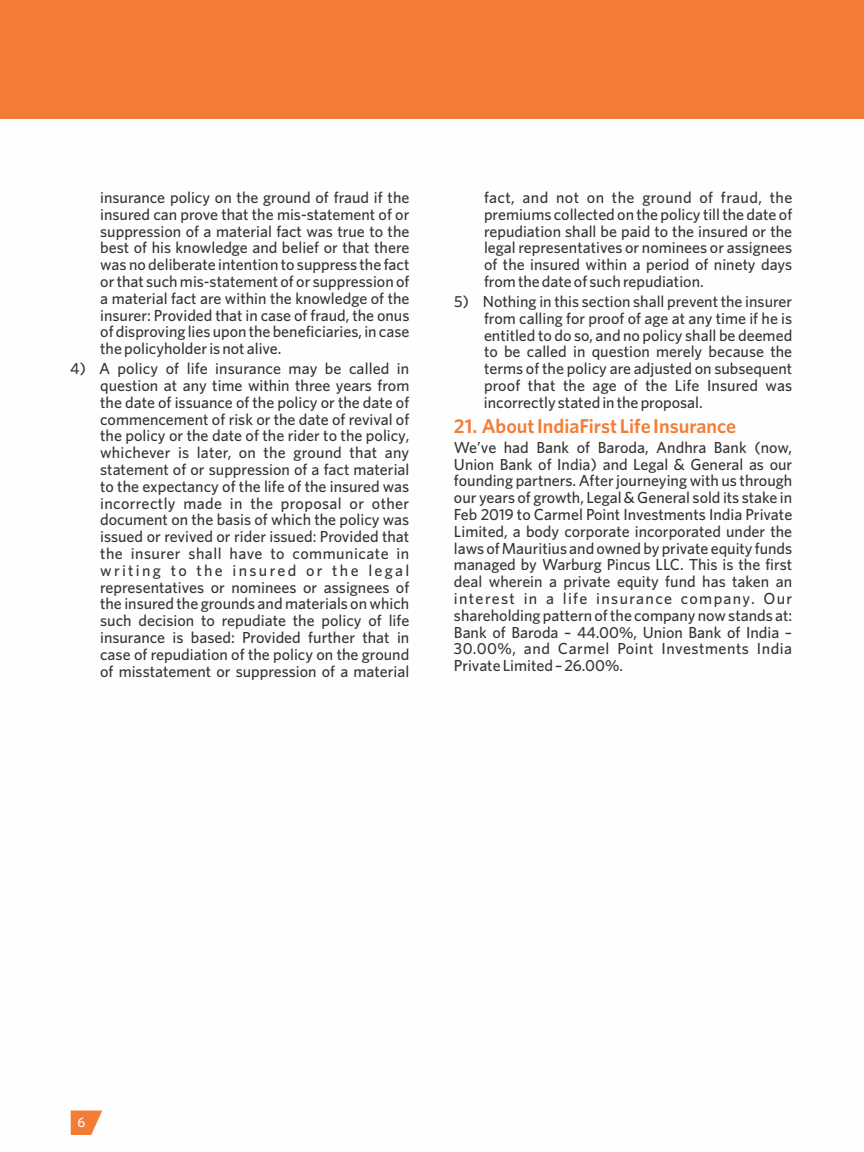
<style>
.page{position:relative;width:864px;height:1152px;background:#fff}
.page>*{position:absolute;margin:0;border:0;box-sizing:border-box;transform-origin:0 0}
.t1{font:600 20px "Whitney";color:#f47d35}
.t2{font:500 16px/16.8px "Whitney";color:#373435;text-align:justify}
.t3{font:500 14px "Whitney";color:#fefefe}
</style>
<div class="page">
<div style="left:0;top:0;width:864px;height:119px;background:#f47d35"></div>
<svg style="left:71px;top:1111px;width:31px;height:24px"></svg>
<p class="t2" style="left:100px;top:190px;width:311px">insurance policy on the ground of fraud if the insured can prove that the mis-statement of or suppression of a material fact was true to the best of his knowledge and belief or that there was no deliberate intention to suppress the fact or that such mis-statement of or suppression of a material fact are within the knowledge of the insurer: Provided that in case of fraud, the onus of disproving lies upon the beneficiaries, in case the policyholder is not alive.</p>
<p class="t2" style="left:100px;top:362px;width:311px;text-indent:-30px">4) A policy of life insurance may be called in question at any time within three years from the date of issuance of the policy or the date of commencement of risk or the date of revival of the policy or the date of the rider to the policy, whichever is later, on the ground that any statement of or suppression of a fact material to the expectancy of the life of the insured was incorrectly made in the proposal or other document on the basis of which the policy was issued or revived or rider issued: Provided that the insurer shall have to communicate in writing to the insured or the legal representatives or nominees or assignees of the insured the grounds and materials on which such decision to repudiate the policy of life insurance is based: Provided further that in case of repudiation of the policy on the ground of misstatement or suppression of a material</p>
<p class="t2" style="left:484px;top:190px;width:310px">fact, and not on the ground of fraud, the premiums collected on the policy till the date of repudiation shall be paid to the insured or the legal representatives or nominees or assignees of the insured within a period of ninety days from the date of such repudiation.</p>
<p class="t2" style="left:484px;top:294px;width:310px;text-indent:-30px">5) Nothing in this section shall prevent the insurer from calling for proof of age at any time if he is entitled to do so, and no policy shall be deemed to be called in question merely because the terms of the policy are adjusted on subsequent proof that the age of the Life Insured was incorrectly stated in the proposal.</p>
<p class="t1" style="left:454px;top:418px;width:284px">21. About IndiaFirst Life Insurance</p>
<p class="t2" style="left:454px;top:440px;width:340px">We’ve had Bank of Baroda, Andhra Bank (now, Union Bank of India) and Legal &amp; General as our founding partners. After journeying with us through our years of growth, Legal &amp; General sold its stake in Feb 2019 to Carmel Point Investments India Private Limited, a body corporate incorporated under the laws of Mauritius and owned by private equity funds managed by Warburg Pincus LLC. This is the first deal wherein a private equity fund has taken an interest in a life insurance company. Our shareholding pattern of the company now stands at:<br>Bank of Baroda – 44.00%, Union Bank of India – 30.00%, and Carmel Point Investments India Private Limited – 26.00%.</p>
<p class="t3" style="left:78px;top:1117px;width:9px">6</p>
</div>
